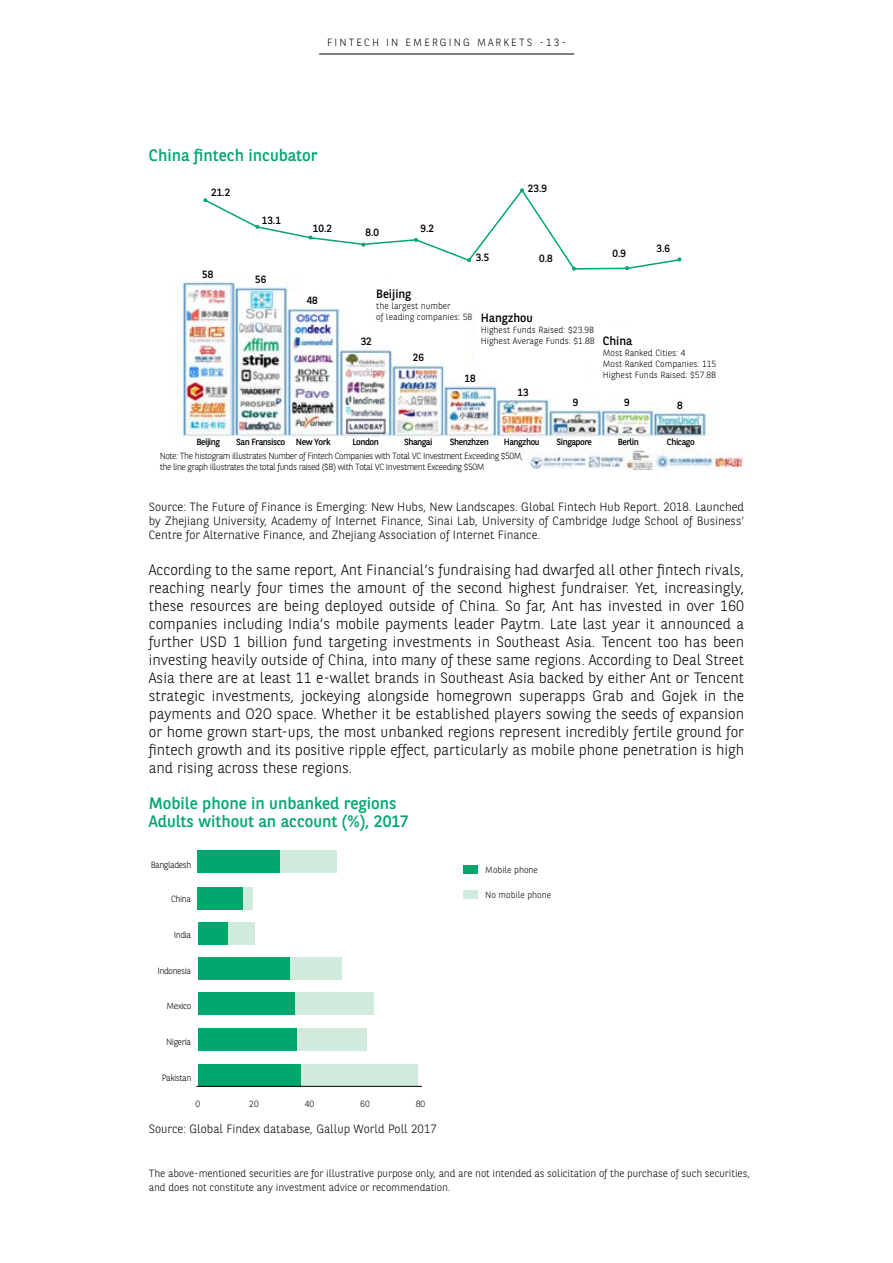
<style>
.page{position:relative;width:893px;height:1263px;background:#fff}
.page>*{position:absolute;margin:0;border:0;box-sizing:border-box;transform-origin:0 0}
.t1{font:16.5px/18px "BNPP Sans";color:#00a76d}
.t2{font:300 15px/18px "BNPP Sans";color:#000;text-align:justify}
.t3{font:300 12px/14.4px "BNPP Sans";color:#000;text-align:justify}
.t4{font:12px "BNPP Sans";color:#000}
.t5{font:300 10.5px/13.5px "BNPP Sans";letter-spacing:-.005em;color:#000}
.t6{font:10.5px "BNPP Sans";color:#000}
.t7{font:300 10.5px "BNPP Sans";letter-spacing:.2em;color:#000}
.t8{font:300 9px/10.8px "BNPP Sans";letter-spacing:-.05em;color:#000}
.t9{font:300 9px/10.8px "BNPP Sans";color:#000}
.t10{font:9px "BNPP Sans";letter-spacing:-.05em;color:#000}
.s1{font-weight:400;font-size:12px}
</style>
<div class="page">
<hr style="left:319px;top:54px;width:255px;height:1px;background:#000">
<img style="left:178px;top:278px;width:566px;height:192px">
<div style="left:380px;top:280px;width:79px;height:51px;background:#fff"></div>
<div style="left:474px;top:307px;width:108px;height:63px;background:#fff"></div>
<div style="left:594px;top:328px;width:108px;height:65px;background:#fff"></div>
<div style="left:200px;top:269px;width:18px;height:11px;background:#fff"></div>
<div style="left:251px;top:275px;width:22px;height:10px;background:#fff"></div>
<div style="left:303px;top:293px;width:20px;height:12px;background:#fff"></div>
<div style="left:356px;top:339px;width:17px;height:8px;background:#fff"></div>
<div style="left:404px;top:353px;width:26px;height:10px;background:#fff"></div>
<div style="left:460px;top:372px;width:17px;height:13px;background:#fff"></div>
<div style="left:516px;top:388px;width:15px;height:10px;background:#fff"></div>
<div style="left:564px;top:397px;width:19px;height:11px;background:#fff"></div>
<div style="left:617px;top:400px;width:18px;height:8px;background:#fff"></div>
<div style="left:674px;top:401px;width:12px;height:9px;background:#fff"></div>
<div style="left:152px;top:449px;width:351px;height:22px;background:#fff"></div>
<div style="left:185px;top:438px;width:517px;height:9px;background:#fff"></div>
<svg style="left:203px;top:188px;width:478px;height:83px"></svg>
<div style="left:463px;top:865px;width:15px;height:9px;background:#00a76d"></div>
<div style="left:463px;top:890px;width:15px;height:9px;background:#d0eadb"></div>
<div style="left:197px;top:850px;width:83px;height:22px;background:#00a76d"></div>
<div style="left:280px;top:850px;width:57px;height:22px;background:#d0eadb"></div>
<div style="left:197px;top:887px;width:47px;height:22px;background:#00a76d"></div>
<div style="left:244px;top:887px;width:9px;height:22px;background:#d0eadb"></div>
<div style="left:198px;top:922px;width:30px;height:22px;background:#00a76d"></div>
<div style="left:228px;top:922px;width:26px;height:22px;background:#d0eadb"></div>
<div style="left:198px;top:958px;width:92px;height:22px;background:#00a76d"></div>
<div style="left:290px;top:958px;width:51px;height:22px;background:#d0eadb"></div>
<div style="left:198px;top:993px;width:97px;height:22px;background:#00a76d"></div>
<div style="left:295px;top:993px;width:78px;height:22px;background:#d0eadb"></div>
<div style="left:198px;top:1029px;width:99px;height:22px;background:#00a76d"></div>
<div style="left:297px;top:1029px;width:69px;height:22px;background:#d0eadb"></div>
<div style="left:198px;top:1064px;width:103px;height:22px;background:#00a76d"></div>
<div style="left:301px;top:1064px;width:117px;height:22px;background:#d0eadb"></div>
<hr style="left:197px;top:1086px;width:224px;height:1px;background:#000">
<p class="t7" style="left:327px;top:36px;width:240px">FINTECH IN EMERGING MARKETS -13-</p>
<p class="t1" style="left:149px;top:146px;width:170px">China fintech incubator</p>
<p class="t6" style="left:211px;top:185px;width:21px">21.2</p>
<p class="t6" style="left:262px;top:213px;width:21px">13.1</p>
<p class="t6" style="left:313px;top:221px;width:21px">10.2</p>
<p class="t6" style="left:365px;top:225px;width:15px">8.0</p>
<p class="t6" style="left:420px;top:221px;width:15px">9.2</p>
<p class="t6" style="left:202px;top:267px;width:13px">58</p>
<p class="t6" style="left:255px;top:272px;width:13px">56</p>
<p class="t6" style="left:476px;top:250px;width:15px">3.5</p>
<p class="t6" style="left:528px;top:181px;width:21px">23.9</p>
<p class="t6" style="left:539px;top:251px;width:15px">0.8</p>
<p class="t6" style="left:612px;top:246px;width:15px">0.9</p>
<p class="t6" style="left:656px;top:241px;width:15px">3.6</p>
<p class="t6" style="left:307px;top:293px;width:13px">48</p>
<p class="t4" style="left:376px;top:286px;width:37px">Beijing</p>
<p class="t9" style="left:376px;top:300px;width:158px">the largest number<br>of leading companies: 58 <span class="s1">Hangzhou</span></p>
<p class="t9" style="left:481px;top:324px;width:153px">Highest Funds Raised: $23.9B<br>Highest Average Funds: $1.8B <span class="s1">China</span></p>
<p class="t9" style="left:603px;top:347px;width:115px">Most Ranked Cities: 4<br>Most Ranked Companies: 115<br>Highest Funds Raised: $57.8B</p>
<p class="t6" style="left:361px;top:334px;width:13px">32</p>
<p class="t6" style="left:413px;top:351px;width:13px">26</p>
<p class="t6" style="left:465px;top:371px;width:13px">18</p>
<p class="t6" style="left:517px;top:385px;width:13px">13</p>
<p class="t6" style="left:573px;top:396px;width:7px">9</p>
<p class="t6" style="left:624px;top:396px;width:7px">9</p>
<p class="t6" style="left:677px;top:398px;width:7px">8</p>
<p class="t10" style="left:196px;top:436px;width:25px">Beijing</p>
<p class="t10" style="left:236px;top:436px;width:96px">San Fransisco New York</p>
<p class="t10" style="left:352px;top:436px;width:28px">London</p>
<p class="t10" style="left:404px;top:436px;width:30px">Shangai</p>
<p class="t10" style="left:450px;top:436px;width:41px">Shenzhzen</p>
<p class="t10" style="left:504px;top:436px;width:37px">Hangzhou</p>
<p class="t10" style="left:556px;top:436px;width:37px">Singapore</p>
<p class="t10" style="left:618px;top:436px;width:23px">Berlin</p>
<p class="t10" style="left:667px;top:436px;width:29px">Chicago</p>
<p class="t8" style="left:160px;top:450px;width:365px">Note: The histogram illustrates Number of Fintech Companies with Total VC Investment Exceeding $50M, the line graph illustrates the total funds raised ($B) with Total VC Investment Exceeding $50M</p>
<p class="t3" style="left:149px;top:499px;width:597px">Source: The Future of Finance is Emerging: New Hubs, New Landscapes. Global Fintech Hub Report. 2018. Launched by Zhejiang University, Academy of Internet Finance, Sinai Lab, University of Cambridge Judge School of Business’ Centre for Alternative Finance, and Zhejiang Association of Internet Finance.</p>
<p class="t2" style="left:149px;top:560px;width:597px">According to the same report, Ant Financial’s fundraising had dwarfed all other fintech rivals, reaching nearly four times the amount of the second highest fundraiser. Yet, increasingly, these resources are being deployed outside of China. So far, Ant has invested in over 160 companies including India’s mobile payments leader Paytm. Late last year it announced a further USD 1 billion fund targeting investments in Southeast Asia. Tencent too has been investing heavily outside of China, into many of these same regions. According to Deal Street Asia there are at least 11 e-wallet brands in Southeast Asia backed by either Ant or Tencent strategic investments, jockeying alongside homegrown superapps Grab and Gojek in the payments and O2O space. Whether it be established players sowing the seeds of expansion or home grown start-ups, the most unbanked regions represent incredibly fertile ground for fintech growth and its positive ripple effect, particularly as mobile phone penetration is high and rising across these regions.</p>
<p class="t1" style="left:149px;top:794px;width:262px">Mobile phone in unbanked regions<br>Adults without an account (%), 2017</p>
<p class="t9" style="left:485px;top:864px;width:54px">Mobile phone</p>
<p class="t9" style="left:485px;top:889px;width:67px">No mobile phone</p>
<p class="t8" style="left:151px;top:858px;width:42px">Bangladesh</p>
<p class="t8" style="left:171px;top:893px;width:22px">China</p>
<p class="t8" style="left:174px;top:929px;width:19px">India</p>
<p class="t8" style="left:158px;top:965px;width:35px">Indonesia</p>
<p class="t8" style="left:166px;top:999px;width:26px">Mexico</p>
<p class="t8" style="left:166px;top:1035px;width:26px">Nigeria</p>
<p class="t8" style="left:162px;top:1071px;width:31px">Pakistan</p>
<p class="t8" style="left:195px;top:1098px;width:6px">0</p>
<p class="t8" style="left:249px;top:1098px;width:11px">20</p>
<p class="t8" style="left:305px;top:1098px;width:11px">40</p>
<p class="t8" style="left:360px;top:1098px;width:11px">60</p>
<p class="t8" style="left:416px;top:1098px;width:11px">80</p>
<p class="t3" style="left:149px;top:1121px;width:289px">Source: Global Findex database, Gallup World Poll 2017</p>
<p class="t5" style="left:149px;top:1166px;width:602px">The above-mentioned securities are for illustrative purpose only, and are not intended as solicitation of the purchase of such securities, and does not constitute any investment advice or recommendation.</p>
</div>
